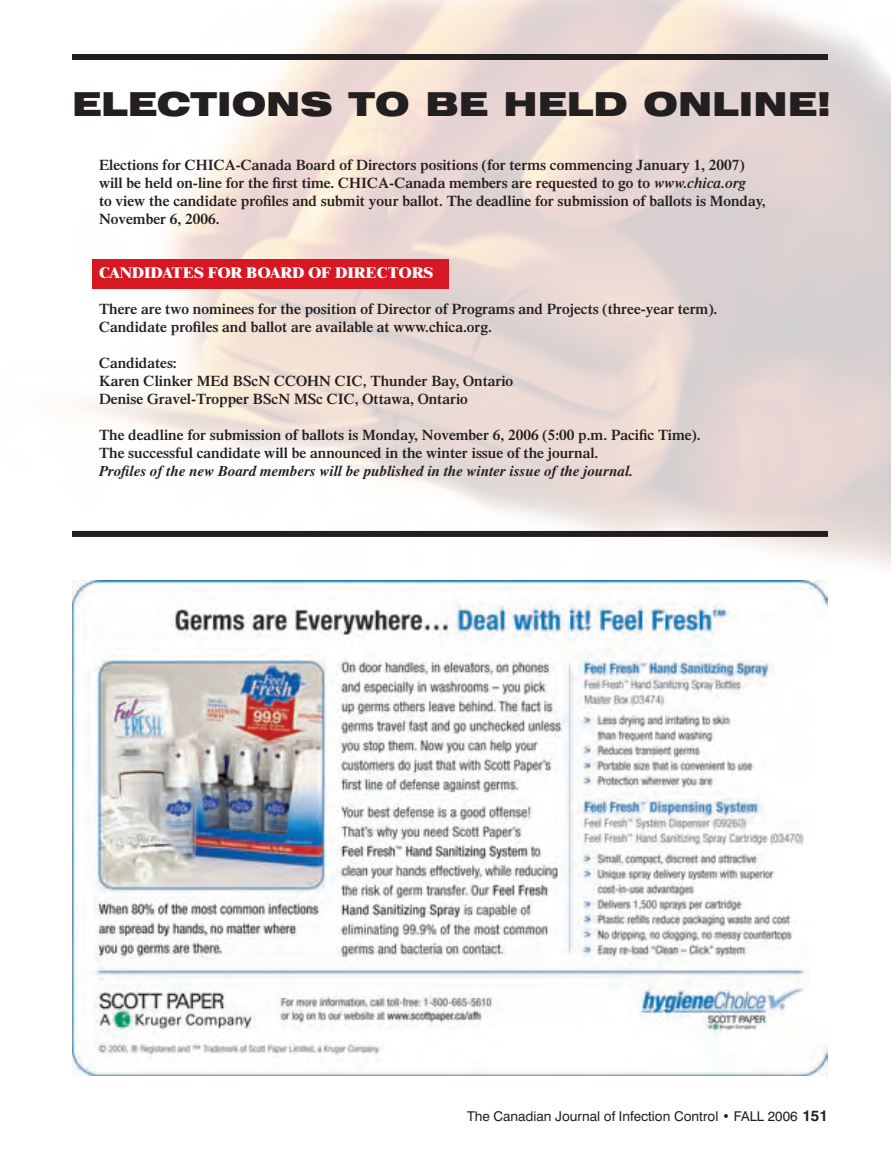
<style>
.page{position:relative;width:891px;height:1161px;background:#fff}
.page>*{position:absolute;margin:0;border:0;box-sizing:border-box;transform-origin:0 0}
.t1{font:900 expanded 33px "Swiss 721 BT";color:#231f20}
.t2{font:600 15px/18px "Times";color:#231f20}
.t3{font:italic 700 15px "Times";color:#231f20}
.t4{font:800 15px "Times";color:#fff;scale:1.05 1}
.t5{font:13.5px "Swiss 721 BT";color:#231f20}
.s1{font-style:italic}
.s2{font-weight:700;font-size:15px}
</style>
<div class="page">
<img style="left:72px;top:0;width:819px;height:570px">
<div style="left:72px;top:54px;width:756px;height:6px;background:#231f20"></div>
<div style="left:92px;top:259px;width:357px;height:29px;background:#d71721"></div>
<div style="left:72px;top:531px;width:756px;height:6px;background:#231f20"></div>
<img style="left:72px;top:580px;width:756px;height:495px">
<h1 class="t1" style="left:72px;top:84px;width:761px">ELECTIONS TO BE HELD ONLINE!</h1>
<p class="t2" style="left:99px;top:156px;width:668px">Elections for CHICA-Canada Board of Directors positions (for terms commencing January 1, 2007) will be held on-line for the first time. CHICA-Canada members are requested to go to <span class="s1">www.chica.org<br></span>to view the candidate profiles and submit your ballot. The deadline for submission of ballots is Monday, November 6, 2006.</p>
<p class="t4" style="left:99px;top:264px;width:320px">CANDIDATES FOR BOARD OF DIRECTORS</p>
<p class="t2" style="left:99px;top:300px;width:620px">There are two nominees for the position of Director of Programs and Projects (three-year term).<br>Candidate profiles and ballot are available at www.chica.org.</p>
<p class="t2" style="left:99px;top:354px;width:416px">Candidates:<br>Karen Clinker MEd BScN CCOHN CIC, Thunder Bay, Ontario<br>Denise Gravel-Tropper BScN MSc CIC, Ottawa, Ontario</p>
<p class="t2" style="left:99px;top:426px;width:603px">The deadline for submission of ballots is Monday, November 6, 2006 (5:00 p.m. Pacific Time).<br>The successful candidate will be announced in the winter issue of the journal.</p>
<p class="t3" style="left:99px;top:463px;width:536px">Profiles of the new Board members will be published in the winter issue of the journal.</p>
<p class="t5" style="left:467px;top:1108px;width:362px">The Canadian Journal of Infection Control • FALL 2006 <span class="s2">151</span></p>
</div>
